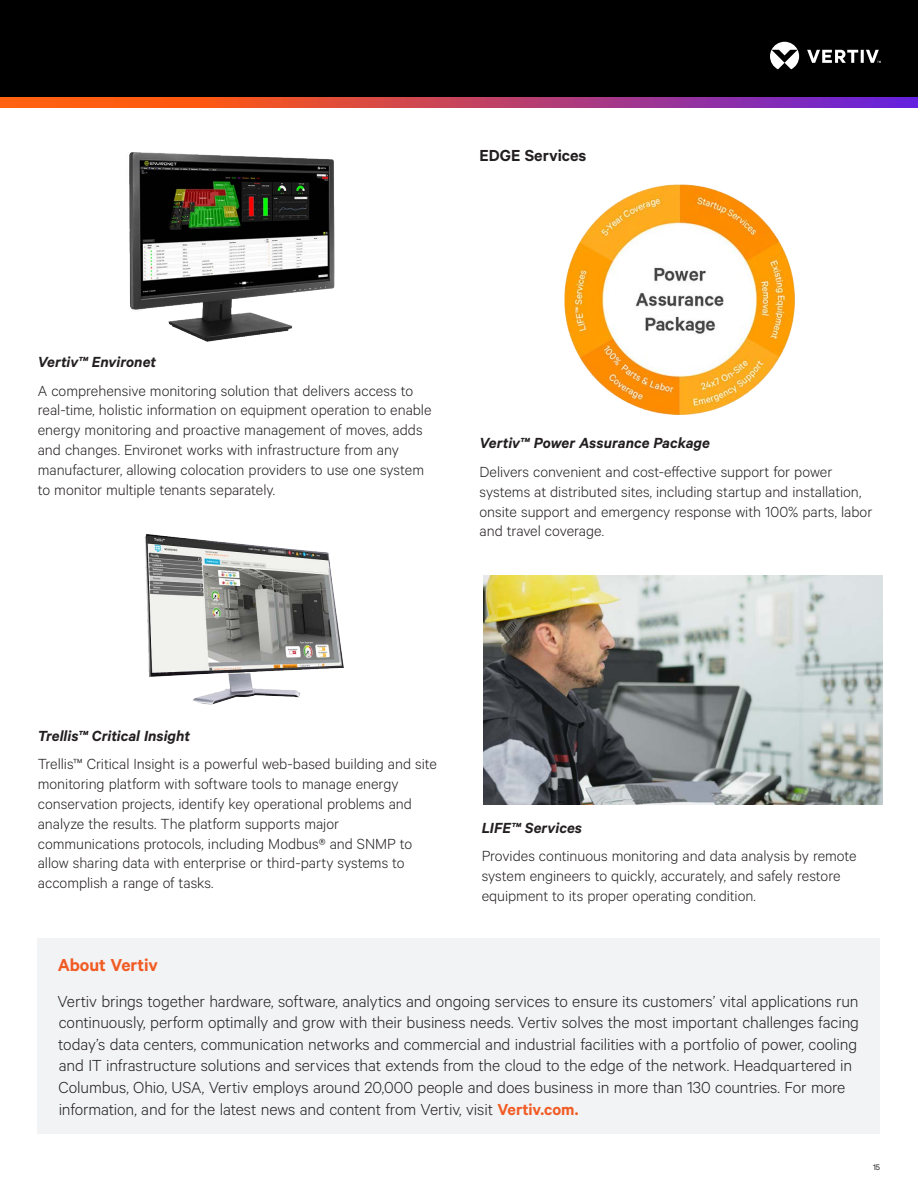
<style>
.page{position:relative;width:918px;height:1188px;background:#fff}
.page>*{position:absolute;margin:0;border:0;box-sizing:border-box;transform-origin:0 0}
.Gray_Column_Heading{font:600 19.5px "Calibre";letter-spacing:-.005em;color:#f15b24}
.Gray_Column_Body_Tex{font:300 18px/21.6px "Calibre";letter-spacing:-.005em;color:#231f20}
.Vertiv_Heading{font:600 18px "Calibre";color:#231f20}
.Vertiv_Body_Text{font:300 16.5px/19.8px "Calibre";color:#231f20}
.Vertiv_Subhead{font:italic 600 16.5px "Calibre";color:#231f20}
.t1{font:9px "Calibre";color:#231f20}
.s1{font-weight:600;color:#f15b24}
</style>
<div class="page">
<div style="left:0;top:0;width:918px;height:108px;background:#000"></div>
<svg style="left:770px;top:42px;width:111px;height:27px"></svg>
<svg style="left:0;top:98px;width:918px;height:10px"></svg>
<div style="left:38px;top:939px;width:842px;height:195px;background:#f2f3f4"></div>
<img style="left:145px;top:534px;width:199px;height:171px">
<img style="left:129px;top:152px;width:206px;height:190px">
<img style="left:484px;top:576px;width:398px;height:229px">
<img style="left:564px;top:184px;width:231px;height:231px">
<p class="Vertiv_Heading" style="left:480px;top:144px;width:108px">EDGE Services</p>
<p class="Vertiv_Subhead" style="left:38px;top:352px;width:120px">Vertiv™ Environet</p>
<p class="Vertiv_Body_Text" style="left:38px;top:380px;width:395px">A comprehensive monitoring solution that delivers access to real-time, holistic information on equipment operation to enable energy monitoring and proactive management of moves, adds and changes. Environet works with infrastructure from any manufacturer, allowing colocation providers to use one system to monitor multiple tenants separately.</p>
<p class="Vertiv_Subhead" style="left:480px;top:433px;width:232px">Vertiv™ Power Assurance Package</p>
<p class="Vertiv_Body_Text" style="left:480px;top:461px;width:394px">Delivers convenient and cost-effective support for power systems at distributed sites, including startup and installation, onsite support and emergency response with 100% parts, labor and travel coverage.</p>
<p class="Vertiv_Subhead" style="left:38px;top:726px;width:154px">Trellis™ Critical Insight</p>
<p class="Vertiv_Body_Text" style="left:38px;top:754px;width:401px">Trellis™ Critical Insight is a powerful web-based building and site monitoring platform with software tools to manage energy conservation projects, identify key operational problems and analyze the results. The platform supports major communications protocols, including Modbus® and SNMP to allow sharing data with enterprise or third-party systems to accomplish a range of tasks.</p>
<p class="Vertiv_Subhead" style="left:482px;top:818px;width:102px">LIFE™ Services</p>
<p class="Vertiv_Body_Text" style="left:482px;top:846px;width:377px">Provides continuous monitoring and data analysis by remote system engineers to quickly, accurately, and safely restore equipment to its proper operating condition.</p>
<p class="Gray_Column_Heading" style="left:58px;top:954px;width:102px">About Vertiv</p>
<p class="Gray_Column_Body_Tex" style="left:58px;top:989px;width:803px">Vertiv brings together hardware, software, analytics and ongoing services to ensure its customers’ vital applications run continuously, perform optimally and grow with their business needs. Vertiv solves the most important challenges facing today’s data centers, communication networks and commercial and industrial facilities with a portfolio of power, cooling and IT infrastructure solutions and services that extends from the cloud to the edge of the network. Headquartered in Columbus, Ohio, USA, Vertiv employs around 20,000 people and does business in more than 130 countries. For more information, and for the latest news and content from Vertiv, visit <span class="s1">Vertiv.com.</span></p>
<p class="t1" style="left:873px;top:1162px;width:9px">15</p>
</div>
